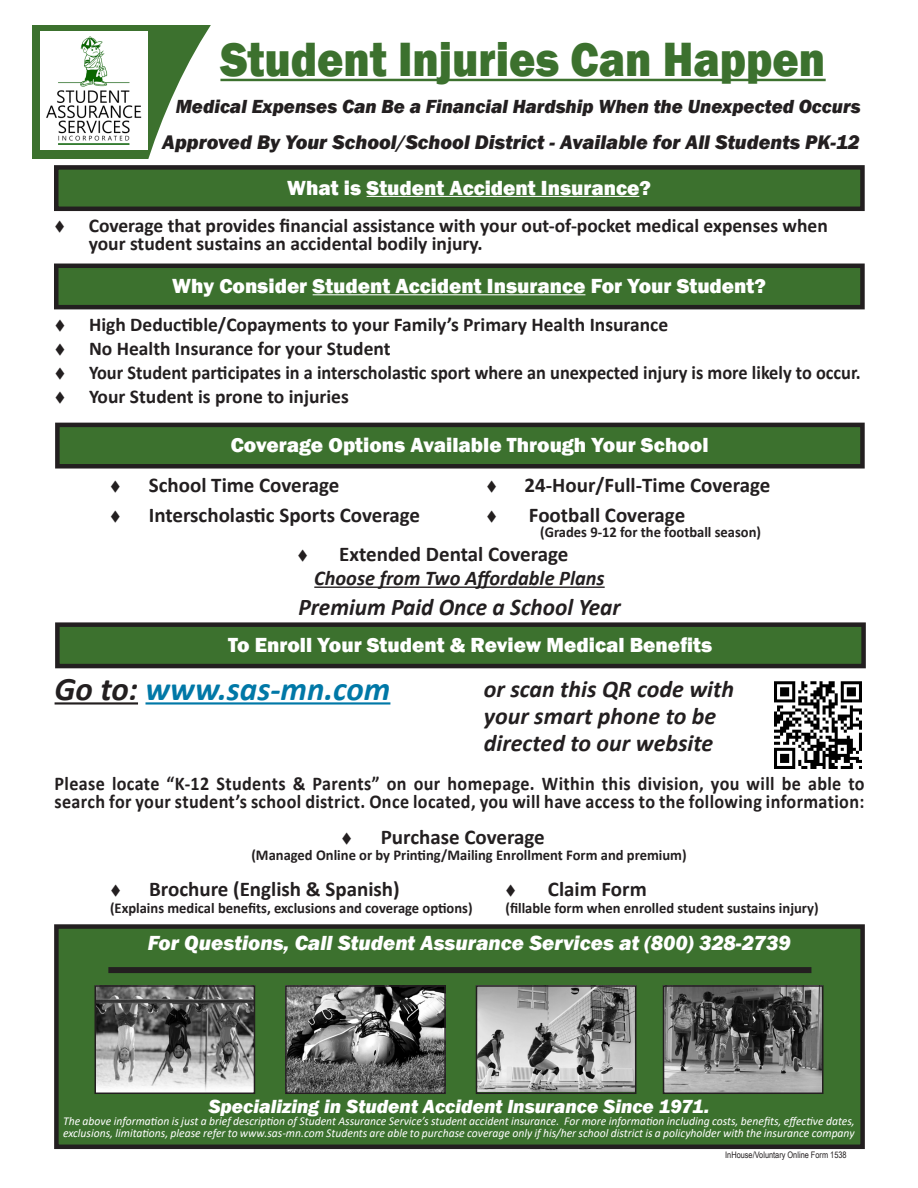
<style>
.page{position:relative;width:918px;height:1188px;background:#fff}
.page>*{position:absolute;margin:0;border:0;box-sizing:border-box;transform-origin:0 0}
.t1{font:800 49.5px "Franklin Gothic";color:#3c712e;scale:.91 1}
.t2{font:italic 700 33px "Calibri";color:#0078a7}
.t3{font:italic 700 24px/27px "Calibri";color:#231f20}
.t4{font:700 21px "Calibri";color:#231f20}
.t5{font:800 21px "Franklin Gothic";color:#fff}
.t6{font:italic 800 21px "Franklin Gothic";color:#fff}
.t7{font:italic 700 21px "Calibri";color:#231f20}
.t8{font:italic 800 20.25px "Franklin Gothic";color:#231f20}
.t9{font:700 19.5px/18px "Calibri";color:#231f20}
.t10{font:700 19.5px/18px "Calibri";letter-spacing:.02em;color:#231f20;scale:.93 1}
.t11{font:700 19.5px "Calibri";color:#231f20;scale:.94 1}
.t12{font:italic 800 19.5px "Franklin Gothic";color:#231f20}
.t13{font:italic 800 19.5px "Franklin Gothic";color:#fff}
.t14{font:700 15px "Calibri";color:#231f20}
.t15{font:italic 12px/12px "Calibri";color:#fff}
.t16{font:9px "Arial Narrow";color:#231f20}
.s1{color:#231f20}
</style>
<div class="page">
<div style="left:32px;top:25px;width:188px;height:133px;background:#3c712e"></div>
<svg style="left:108px;top:25px;width:595px;height:680px"></svg>
<hr style="left:220px;top:79px;width:606px;height:2px;background:#3c712e">
<div style="left:56px;top:266px;width:806px;height:41px;background:#3c712e"></div>
<hr style="left:313px;top:294px;width:272px;height:1px;background:#fff">
<div style="left:54px;top:264px;width:811px;height:45px;border:4px solid #231f20"></div>
<div style="left:57px;top:425px;width:805px;height:41px;background:#3c712e"></div>
<div style="left:55px;top:423px;width:810px;height:46px;border:4px solid #231f20"></div>
<div style="left:57px;top:625px;width:807px;height:41px;background:#3c712e"></div>
<div style="left:55px;top:622px;width:811px;height:46px;border:4px solid #231f20"></div>
<div style="left:56px;top:927px;width:807px;height:220px;background:#3c712e"></div>
<div style="left:54px;top:924px;width:811px;height:225px;border:4px solid #231f20"></div>
<hr style="left:314px;top:587px;width:291px;height:1px;background:#231f20">
<hr style="left:55px;top:702px;width:83px;height:3px;background:#231f20">
<hr style="left:146px;top:702px;width:244px;height:3px;background:#0078a7">
<div style="left:56px;top:167px;width:806px;height:42px;background:#3c712e"></div>
<hr style="left:367px;top:196px;width:272px;height:1px;background:#fff">
<div style="left:54px;top:165px;width:811px;height:46px;border:4px solid #231f20"></div>
<div style="left:40px;top:32px;width:108px;height:118px;background:#fff"></div>
<img style="left:46px;top:36px;width:96px;height:109px">
<div style="left:108px;top:967px;width:703px;height:6px;background:#231f20"></div>
<img style="left:97px;top:988px;width:155px;height:103px">
<div style="left:94px;top:985px;width:161px;height:109px;border:2px solid #231f20"></div>
<img style="left:288px;top:988px;width:155px;height:103px">
<div style="left:285px;top:985px;width:161px;height:109px;border:2px solid #231f20"></div>
<img style="left:666px;top:988px;width:155px;height:103px">
<div style="left:663px;top:985px;width:161px;height:109px;border:2px solid #231f20"></div>
<img style="left:479px;top:988px;width:154px;height:103px">
<div style="left:476px;top:985px;width:160px;height:109px;border:2px solid #231f20"></div>
<img style="left:774px;top:682px;width:87px;height:87px">
<p class="t1" style="left:220px;top:28px;width:666px">Student Injuries Can Happen</p>
<p class="t12" style="left:176px;top:94px;width:686px">Medical Expenses Can Be a Financial Hardship When the Unexpected Occurs</p>
<p class="t8" style="left:162px;top:129px;width:699px">Approved By Your School/School District - Available for All Students PK-12</p>
<p class="t5" style="left:287px;top:174px;width:365px">What is Student Accident Insurance?</p>
<p class="t9" style="left:89px;top:217px;width:741px;text-indent:-34px">▼ Coverage that provides financial assistance with your out-of-pocket medical expenses when your student sustains an accidental bodily injury.</p>
<p class="t5" style="left:172px;top:273px;width:595px">Why Consider Student Accident Insurance For Your Student?</p>
<p class="t9" style="left:55px;top:315px;width:615px">▼ High Deductible/Copayments to your Family’s Primary Health Insurance</p>
<p class="t9" style="left:55px;top:339px;width:338px">▼ No Health Insurance for your Student</p>
<p class="t11" style="left:55px;top:358px;width:859px">▼ Your Student participates in a interscholastic sport where an unexpected injury is more likely to occur.</p>
<p class="t9" style="left:55px;top:387px;width:296px">▼ Your Student is prone to injuries</p>
<p class="t5" style="left:231px;top:432px;width:479px">Coverage Options Available Through Your School</p>
<p class="t4" style="left:110px;top:470px;width:231px">▼ School Time Coverage</p>
<p class="t4" style="left:486px;top:470px;width:286px">▼ 24-Hour/Full-Time Coverage</p>
<p class="t4" style="left:110px;top:500px;width:312px">▼ Interscholastic Sports Coverage</p>
<p class="t4" style="left:486px;top:500px;width:200px">▼ Football Coverage</p>
<p class="t14" style="left:540px;top:521px;width:222px">(Grades 9-12 for the football season)</p>
<p class="t4" style="left:297px;top:539px;width:273px">▼ Extended Dental Coverage</p>
<p class="t7" style="left:314px;top:563px;width:292px">Choose from Two Affordable Plans</p>
<p class="t3" style="left:298px;top:593px;width:324px">Premium Paid Once a School Year</p>
<p class="t5" style="left:228px;top:631px;width:486px">To Enroll Your Student &amp; Review Medical Benefits</p>
<p class="t2" style="left:55px;top:665px;width:337px"><span class="s1">Go to:</span> www.sas-mn.com</p>
<p class="t3" style="left:484px;top:675px;width:252px">or scan this QR code with your smart phone to be directed to our website</p>
<p class="t10" style="left:55px;top:774px;width:873px">Please locate “K-12 Students &amp; Parents” on our homepage. Within this division, you will be able to search for your student’s school district. Once located, you will have access to the following information:</p>
<p class="t4" style="left:341px;top:822px;width:205px">▼ Purchase Coverage</p>
<p class="t14" style="left:251px;top:845px;width:437px">(Managed Online or by Printing/Mailing Enrollment Form and premium)</p>
<p class="t4" style="left:110px;top:874px;width:291px">▼ Brochure (English &amp; Spanish)</p>
<p class="t4" style="left:505px;top:874px;width:143px">▼ Claim Form</p>
<p class="t14" style="left:110px;top:897px;width:364px">(Explains medical benefits, exclusions and coverage options)</p>
<p class="t14" style="left:506px;top:897px;width:315px">(fillable form when enrolled student sustains injury)</p>
<p class="t6" style="left:148px;top:929px;width:644px">For Questions, Call Student Assurance Services at (800) 328-2739</p>
<p class="t13" style="left:208px;top:1094px;width:503px">Specializing in Student Accident Insurance Since 1971.</p>
<p class="t15" style="left:63px;top:1115px;width:793px">The above information is just a brief description of Student Assurance Service’s student accident insurance. For more information including costs, benefits, effective dates, exclusions, limitations, please refer to www.sas-mn.com Students are able to purchase coverage only if his/her school district is a policyholder with the insurance company</p>
<p class="t16" style="left:725px;top:1148px;width:123px">InHouse/Voluntary Online Form 1538</p>
</div>
